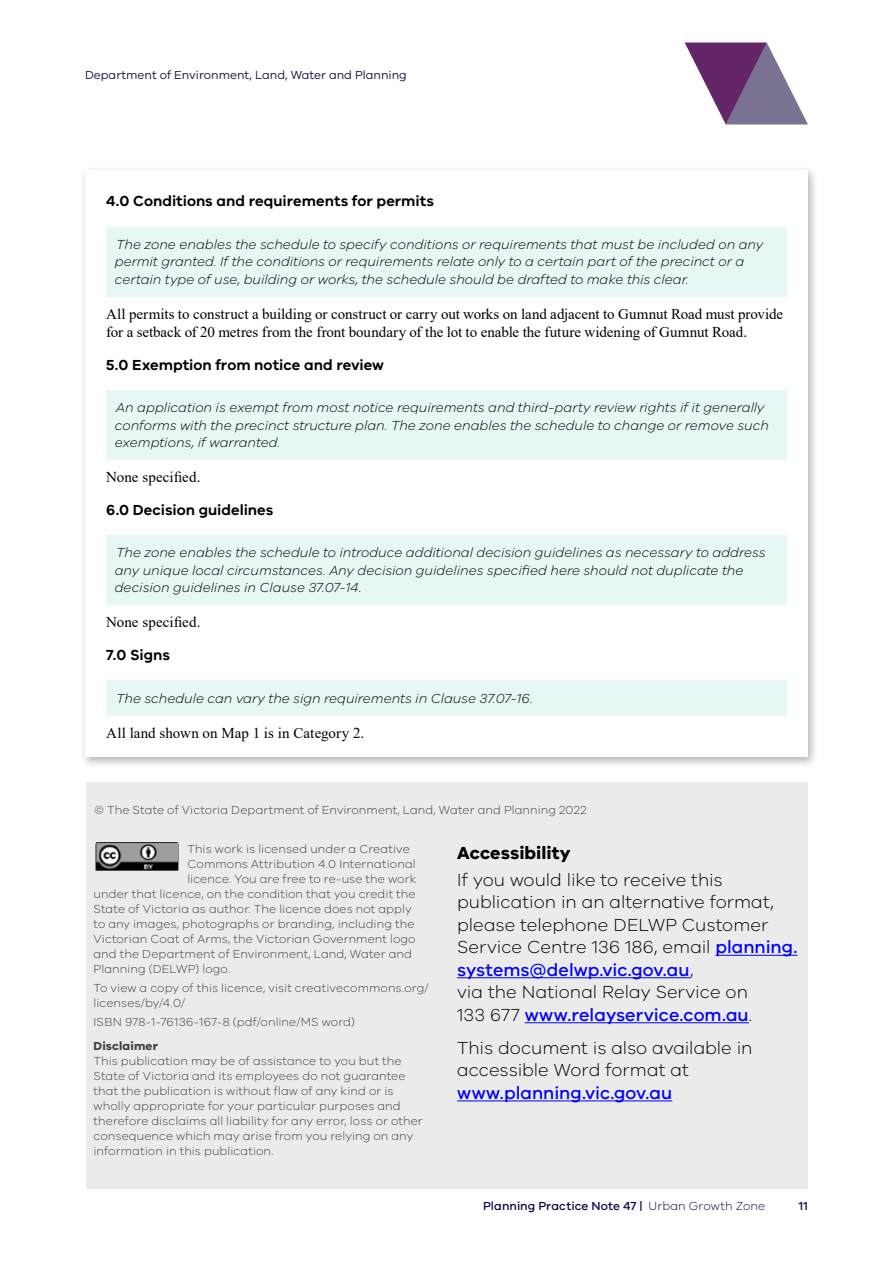
<style>
.page{position:relative;width:893px;height:1263px;background:#fff}
.page>*{position:absolute;margin:0;border:0;box-sizing:border-box;transform-origin:0 0}
.t1{font:300 18px/22.5px "VIC";color:#000}
.t2{font:500 18px "VIC";color:#00f}
.t3{font:700 18px "VIC";color:#000}
.t4{font:15px/18px "Times New Roman";color:#000}
.t5{font:600 15px "VIC";color:#000}
.t6{font:italic 300 13.5px/17.2px "VIC";color:#000}
.t7{font:300 12px/15px "VIC";letter-spacing:.01em;color:#414042}
.t8{font:12px "VIC";color:#201547}
.t9{font:500 12px "VIC";letter-spacing:.005em;color:#100249}
.t10{font:700 12px "VIC";letter-spacing:.01em;color:#414042}
.s1{font-weight:500;color:#00f}
.s2{font-weight:300}
</style>
<div class="page">
<svg style="left:685px;top:43px;width:123px;height:81px"></svg>
<div style="left:86px;top:782px;width:721px;height:406px;background:#ebebec"></div>
<hr style="left:715px;top:955px;width:82px;height:1px;background:#00f">
<hr style="left:457px;top:977px;width:233px;height:1px;background:#00f">
<hr style="left:525px;top:1022px;width:224px;height:1px;background:#00f">
<hr style="left:457px;top:1100px;width:215px;height:1px;background:#00f">
<img style="left:96px;top:842px;width:83px;height:28px">
<div style="left:78px;top:165px;width:741px;height:604px;background:#000;opacity:.3"></div>
<div style="left:85px;top:170px;width:723px;height:587px;background:#fff"></div>
<div style="left:106px;top:227px;width:681px;height:70px;background:#e6f7f6"></div>
<div style="left:106px;top:390px;width:681px;height:70px;background:#e6f7f6"></div>
<div style="left:106px;top:535px;width:681px;height:70px;background:#e6f7f6"></div>
<div style="left:106px;top:681px;width:681px;height:35px;background:#e6f7f6"></div>
<p class="t8" style="left:85px;top:68px;width:323px">Department of Environment, Land, Water and Planning</p>
<p class="t5" style="left:106px;top:192px;width:329px">4.0 Conditions and requirements for permits</p>
<p class="t6" style="left:115px;top:235px;width:650px">The zone enables the schedule to specify conditions or requirements that must be included on any permit granted. If the conditions or requirements relate only to a certain part of the precinct or a certain type of use, building or works, the schedule should be drafted to make this clear.</p>
<p class="t4" style="left:106px;top:304px;width:678px">All permits to construct a building or construct or carry out works on land adjacent to Gumnut Road must provide for a setback of 20 metres from the front boundary of the lot to enable the future widening of Gumnut Road.</p>
<p class="t5" style="left:106px;top:355px;width:279px">5.0 Exemption from notice and review</p>
<p class="t6" style="left:115px;top:399px;width:656px">An application is exempt from most notice requirements and third-party review rights if it generally conforms with the precinct structure plan. The zone enables the schedule to change or remove such exemptions, if warranted.</p>
<p class="t4" style="left:106px;top:467px;width:96px">None specified.</p>
<p class="t5" style="left:106px;top:500px;width:169px">6.0 Decision guidelines</p>
<p class="t6" style="left:115px;top:544px;width:652px">The zone enables the schedule to introduce additional decision guidelines as necessary to address any unique local circumstances. Any decision guidelines specified here should not duplicate the decision guidelines in Clause 37.07-14.</p>
<p class="t4" style="left:106px;top:612px;width:96px">None specified.</p>
<p class="t5" style="left:106px;top:646px;width:65px">7.0 Signs</p>
<p class="t6" style="left:116px;top:689px;width:418px">The schedule can vary the sign requirements in Clause 37.07-16.</p>
<p class="t4" style="left:106px;top:723px;width:259px">All land shown on Map 1 is in Category 2.</p>
<p class="t7" style="left:95px;top:802px;width:494px">© The State of Victoria Department of Environment, Land, Water and Planning 2022</p>
<p class="t7" style="left:187px;top:841px;width:224px">This work is licensed under a Creative</p>
<p class="t7" style="left:187px;top:856px;width:230px">Commons Attribution 4.0 International</p>
<p class="t7" style="left:187px;top:871px;width:230px">licence. You are free to re-use the work</p>
<p class="t7" style="left:94px;top:886px;width:324px">under that licence, on the condition that you credit the</p>
<p class="t7" style="left:94px;top:901px;width:320px">State of Victoria as author. The licence does not apply</p>
<p class="t7" style="left:94px;top:916px;width:322px">to any images, photographs or branding, including the</p>
<p class="t7" style="left:94px;top:931px;width:324px">Victorian Coat of Arms, the Victorian Government logo</p>
<p class="t7" style="left:94px;top:946px;width:320px">and the Department of Environment, Land, Water and</p>
<p class="t7" style="left:94px;top:961px;width:138px">Planning (DELWP) logo.</p>
<p class="t7" style="left:94px;top:980px;width:337px">To view a copy of this licence, visit creativecommons.org/ licenses/by/4.0/</p>
<p class="t7" style="left:94px;top:1014px;width:263px">ISBN 978-1-76136-167-8 (pdf/online/MS word)</p>
<p class="t10" style="left:94px;top:1038px;width:66px">Disclaimer</p>
<p class="t7" style="left:94px;top:1053px;width:331px">This publication may be of assistance to you but the State of Victoria and its employees do not guarantee that the publication is without flaw of any kind or is wholly appropriate for your particular purposes and therefore disclaims all liability for any error, loss or other consequence which may arise from you relying on any information in this publication.</p>
<h1 class="t3" style="left:457px;top:841px;width:115px">Accessibility</h1>
<p class="t1" style="left:457px;top:867px;width:342px">If you would like to receive this publication in an alternative format, please telephone DELWP Customer Service Centre 136 186, email <span class="s1">planning. systems@delwp.vic.gov.au</span>,<br>via the National Relay Service on<br>133 677 <span class="s1">www.relayservice.com.au</span>.</p>
<h1 class="t1" style="left:457px;top:1036px;width:297px">This document is also available in accessible Word format at</h1>
<h1 class="t2" style="left:457px;top:1082px;width:217px">www.planning.vic.gov.au</h1>
<p class="t9" style="left:483px;top:1198px;width:284px">Planning Practice Note 47 | <span class="s2">Urban Growth Zone</span></p>
<p class="t9" style="left:799px;top:1198px;width:10px">11</p>
</div>
